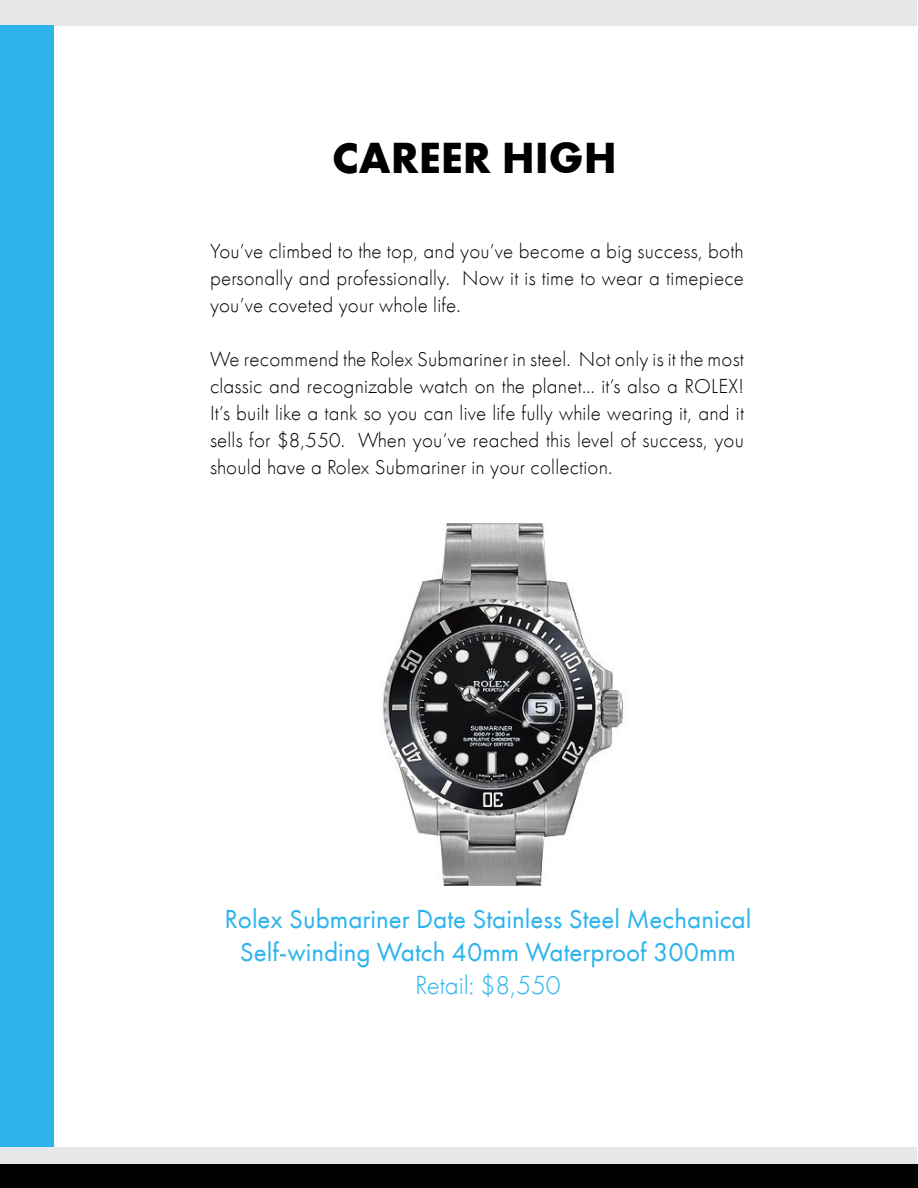
<style>
.page{position:relative;width:918px;height:1188px;background:#fff}
.page>*{position:absolute;margin:0;border:0;box-sizing:border-box;transform-origin:0 0}
.t1{font:700 45px "Futura PT";color:#000}
.t2{font:27px/33px "Futura PT";color:#2db4ec;text-align:center}
.t3{font:300 27px "Futura PT";color:#2db4ec}
.t4{font:300 21px/27px "Futura PT";letter-spacing:.01em;color:#000;text-align:justify}
</style>
<div class="page">
<div style="left:1px;top:1164px;width:917px;height:24px;background:#000"></div>
<div style="left:1px;top:0;width:916px;height:25px;background:#e6e7e8"></div>
<div style="left:1px;top:1147px;width:916px;height:17px;background:#e6e7e8"></div>
<div style="left:1px;top:25px;width:53px;height:1122px;background:#2db4ec"></div>
<img style="left:382px;top:523px;width:243px;height:362px">
<h1 class="t1" style="left:332px;top:129px;width:286px">CAREER HIGH</h1>
<p class="t4" style="left:210px;top:238px;width:536px">You’ve climbed to the top, and you’ve become a big success, both personally and professionally. Now it is time to wear a timepiece you’ve coveted your whole life.</p>
<p class="t4" style="left:210px;top:346px;width:535px">We recommend the Rolex Submariner in steel. Not only is it the most classic and recognizable watch on the planet… it’s also a ROLE</p>
<p class="t4" style="left:210px;top:373px;width:536px;text-indent:518px">X!<br>It’s built like a tank so you can live life fully while wearing it, and it sells for $8,550. When you’ve reached this level of success, you should have a Rolex Submariner in your collection.</p>
<p class="t2" style="left:225px;top:903px;width:528px">Rolex Submariner Date Stainless Steel Mechanical<br>Self-winding Watch 40mm Waterproof 300mm</p>
<p class="t3" style="left:415px;top:970px;width:147px">Retail: $8,550</p>
</div>
